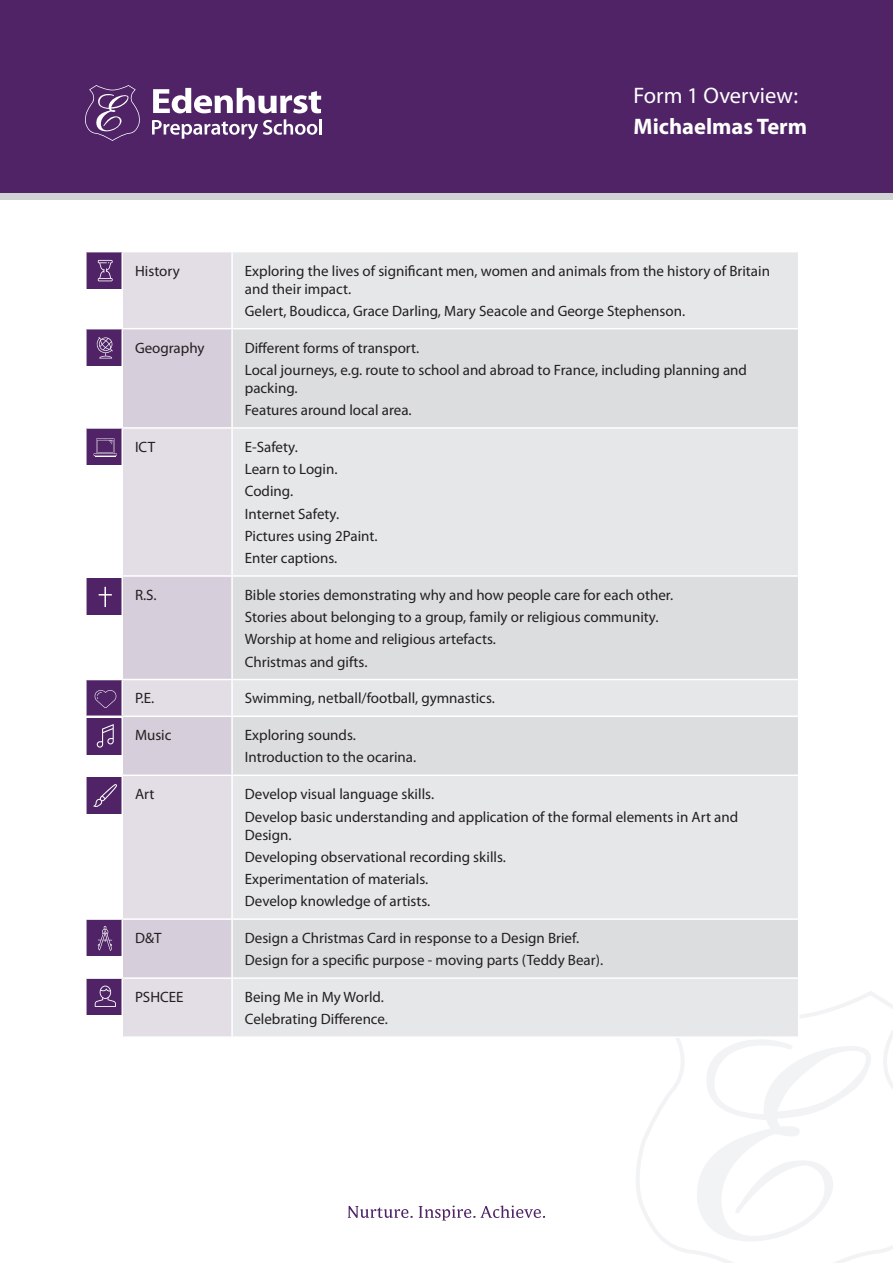
<style>
.page{position:relative;width:893px;height:1263px;background:#fff}
.page>*{position:absolute;margin:0;border:0;box-sizing:border-box;transform-origin:0 0}
.t1{font:22.5px "Myriad Pro";color:#fff}
.t2{font:700 22.5px "Myriad Pro";color:#fff}
.t3{font:15px/22.2px "Myriad Pro";color:#231f20}
</style>
<div class="page">
<svg style="left:636px;top:991px;width:257px;height:272px"></svg>
<svg style="left:695px;top:1031px;width:176px;height:212px"></svg>
<div style="left:86px;top:252px;width:37px;height:37px;background:#4f2366"></div>
<svg style="left:98px;top:260px;width:15px;height:21px"></svg>
<div style="left:86px;top:329px;width:37px;height:37px;background:#4f2366"></div>
<svg style="left:96px;top:337px;width:17px;height:21px"></svg>
<div style="left:86px;top:428px;width:37px;height:37px;background:#4f2366"></div>
<svg style="left:94px;top:438px;width:23px;height:19px"></svg>
<div style="left:86px;top:578px;width:37px;height:37px;background:#4f2366"></div>
<hr style="left:104px;top:587px;width:2px;height:20px;background:#fff">
<div style="left:86px;top:680px;width:37px;height:37px;background:#4f2366"></div>
<svg style="left:94px;top:690px;width:23px;height:18px"></svg>
<div style="left:86px;top:718px;width:37px;height:36px;background:#4f2366"></div>
<svg style="left:97px;top:724px;width:17px;height:24px"></svg>
<div style="left:86px;top:777px;width:37px;height:37px;background:#4f2366"></div>
<svg style="left:93px;top:784px;width:24px;height:23px"></svg>
<div style="left:86px;top:919px;width:37px;height:37px;background:#4f2366"></div>
<svg style="left:98px;top:926px;width:14px;height:25px"></svg>
<div style="left:86px;top:978px;width:37px;height:37px;background:#4f2366"></div>
<svg style="left:95px;top:985px;width:21px;height:22px"></svg>
<div style="left:0;top:0;width:893px;height:198px;background:#4f2366"></div>
<svg style="left:85px;top:85px;width:55px;height:56px"></svg>
<svg style="left:153px;top:88px;width:168px;height:25px"></svg>
<svg style="left:152px;top:119px;width:165px;height:20px"></svg>
<hr style="left:319px;top:119px;width:3px;height:16px;background:#fff">
<svg style="left:348px;top:1206px;width:65px;height:12px"></svg>
<svg style="left:419px;top:1205px;width:126px;height:15px"></svg>
<div style="left:0;top:193px;width:893px;height:7px;background:#d1d2d4"></div>
<div style="left:123px;top:252px;width:108px;height:784px;background:#e3dde6"></div>
<div style="left:233px;top:252px;width:565px;height:784px;background:#e6e7e9"></div>
<svg style="left:123px;top:329px;width:108px;height:648px;background:#dcd5e0"></svg>
<svg style="left:233px;top:329px;width:565px;height:648px;background:#e1e2e4"></svg>
<hr style="left:85px;top:252px;width:2px;height:76px;background:#fff">
<hr style="left:121px;top:252px;width:2px;height:76px;background:#fff">
<hr style="left:85px;top:329px;width:2px;height:98px;background:#fff">
<hr style="left:122px;top:328px;width:110px;height:1px;background:#fff">
<hr style="left:121px;top:329px;width:2px;height:98px;background:#fff">
<hr style="left:232px;top:328px;width:567px;height:1px;background:#fff">
<hr style="left:85px;top:427px;width:37px;height:2px;background:#fff">
<hr style="left:85px;top:429px;width:2px;height:146px;background:#fff">
<hr style="left:122px;top:427px;width:110px;height:2px;background:#fff">
<hr style="left:121px;top:429px;width:2px;height:146px;background:#fff">
<hr style="left:232px;top:427px;width:567px;height:2px;background:#fff">
<hr style="left:85px;top:577px;width:2px;height:102px;background:#fff">
<hr style="left:122px;top:575px;width:110px;height:2px;background:#fff">
<hr style="left:121px;top:577px;width:2px;height:102px;background:#fff">
<hr style="left:232px;top:575px;width:567px;height:2px;background:#fff">
<hr style="left:85px;top:680px;width:2px;height:35px;background:#fff">
<hr style="left:122px;top:679px;width:110px;height:1px;background:#fff">
<hr style="left:121px;top:680px;width:2px;height:35px;background:#fff">
<hr style="left:232px;top:679px;width:567px;height:1px;background:#fff">
<hr style="left:85px;top:715px;width:37px;height:2px;background:#fff">
<hr style="left:85px;top:717px;width:2px;height:57px;background:#fff">
<hr style="left:122px;top:715px;width:110px;height:2px;background:#fff">
<hr style="left:121px;top:717px;width:2px;height:57px;background:#fff">
<hr style="left:232px;top:715px;width:567px;height:2px;background:#fff">
<hr style="left:85px;top:776px;width:2px;height:142px;background:#fff">
<hr style="left:122px;top:774px;width:110px;height:2px;background:#fff">
<hr style="left:121px;top:776px;width:2px;height:142px;background:#fff">
<hr style="left:232px;top:774px;width:567px;height:2px;background:#fff">
<hr style="left:85px;top:918px;width:37px;height:2px;background:#fff">
<hr style="left:85px;top:920px;width:2px;height:57px;background:#fff">
<hr style="left:122px;top:918px;width:110px;height:2px;background:#fff">
<hr style="left:121px;top:920px;width:2px;height:57px;background:#fff">
<hr style="left:232px;top:918px;width:567px;height:2px;background:#fff">
<hr style="left:85px;top:977px;width:37px;height:2px;background:#fff">
<hr style="left:85px;top:979px;width:2px;height:57px;background:#fff">
<hr style="left:122px;top:977px;width:110px;height:2px;background:#fff">
<hr style="left:121px;top:979px;width:2px;height:57px;background:#fff">
<hr style="left:232px;top:977px;width:567px;height:2px;background:#fff">
<hr style="left:798px;top:979px;width:1px;height:57px;background:#fff">
<hr style="left:232px;top:1036px;width:567px;height:2px;background:#fff">
<h1 class="t1" style="left:634px;top:82px;width:166px">Form 1 Overview:</h1>
<h1 class="t2" style="left:634px;top:112px;width:175px">Michaelmas Term</h1>
<p class="t3" style="left:135px;top:259px;width:46px">History</p>
<p class="t3" style="left:245px;top:261px;width:527px;line-height:18px">Exploring the lives of significant men, women and animals from the history of Britain and their impact.</p>
<p class="t3" style="left:245px;top:300px;width:442px">Gelert, Boudicca, Grace Darling, Mary Seacole and George Stephenson.</p>
<p class="t3" style="left:135px;top:336px;width:71px">Geography</p>
<p class="t3" style="left:245px;top:336px;width:504px">Different forms of transport.<br>Local journeys, e.g. route to school and abroad to France, including planning and</p>
<p class="t3" style="left:245px;top:377px;width:168px">packing.<br>Features around local area.</p>
<p class="t3" style="left:135px;top:436px;width:22px">ICT</p>
<p class="t3" style="left:245px;top:436px;width:134px">E-Safety.<br>Learn to Login.<br>Coding.<br>Internet Safety.<br>Pictures using 2Paint.<br>Enter captions.</p>
<p class="t3" style="left:135px;top:584px;width:23px">R.S.</p>
<p class="t3" style="left:245px;top:584px;width:430px">Bible stories demonstrating why and how people care for each other.<br>Stories about belonging to a group, family or religious community.<br>Worship at home and religious artefacts.<br>Christmas and gifts.</p>
<p class="t3" style="left:135px;top:687px;width:21px">P.E.</p>
<p class="t3" style="left:245px;top:687px;width:252px">Swimming, netball/football, gymnastics.</p>
<p class="t3" style="left:135px;top:724px;width:38px">Music</p>
<p class="t3" style="left:245px;top:724px;width:173px">Exploring sounds.<br>Introduction to the ocarina.</p>
<p class="t3" style="left:135px;top:783px;width:21px">Art</p>
<p class="t3" style="left:245px;top:783px;width:495px">Develop visual language skills.<br>Develop basic understanding and application of the formal elements in Art and</p>
<p class="t3" style="left:245px;top:823px;width:263px">Design.<br>Developing observational recording skills.<br>Experimentation of materials.<br>Develop knowledge of artists.</p>
<p class="t3" style="left:135px;top:927px;width:28px">D&amp;T</p>
<p class="t3" style="left:245px;top:927px;width:360px">Design a Christmas Card in response to a Design Brief.<br>Design for a specific purpose - moving parts (Teddy Bear).</p>
<p class="t3" style="left:135px;top:986px;width:50px">PSHCEE</p>
<p class="t3" style="left:245px;top:986px;width:145px">Being Me in My World.<br>Celebrating Difference.</p>
</div>
